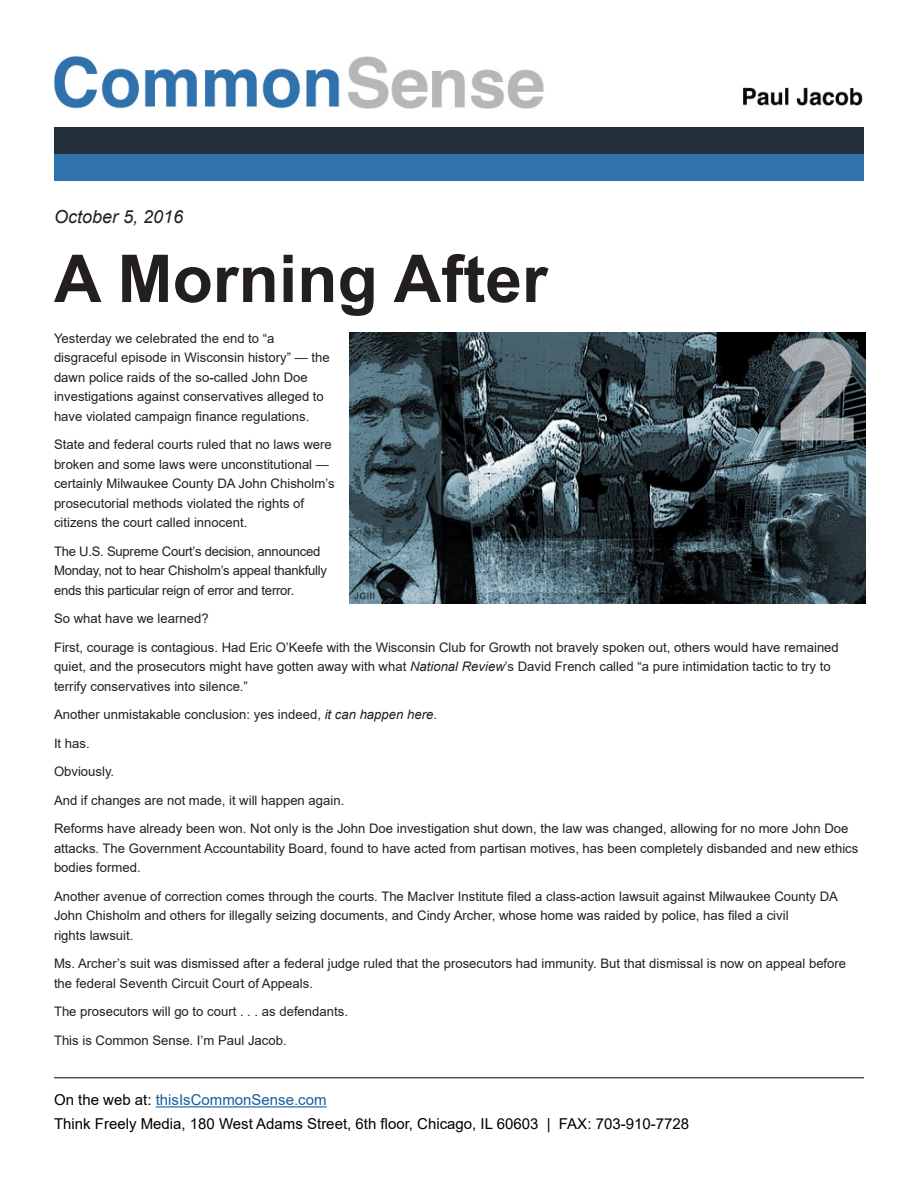
<style>
.page{position:relative;width:918px;height:1188px;background:#fff}
.page>*{position:absolute;margin:0;border:0;box-sizing:border-box;transform-origin:0 0}
.t1{font:700 66px "Arial";color:#231f20}
.t2{font:italic 18px "Arial";color:#231f20}
.t3{font:15px "Arial";color:#000}
.t4{font:15px "Arial";color:#175d9e}
.t5{font:13.2px/19.5px "Arial";color:#231f20}
.t6{font:13.2px/19.5px "Arial";letter-spacing:-.02em;color:#231f20}
.s1{font-style:italic}
.s2{color:#000}
</style>
<div class="page">
<img style="left:54px;top:56px;width:809px;height:53px">
<hr style="left:156px;top:1106px;width:171px;height:1px;background:#175d9e">
<img style="left:350px;top:332px;width:515px;height:271px">
<div style="left:54px;top:127px;width:810px;height:27px;background:#222e3a"></div>
<div style="left:54px;top:154px;width:810px;height:27px;background:#2f72ad"></div>
<hr style="left:54px;top:1078px;width:810px;height:1px;background:#000">
<p class="t2" style="left:54px;top:205px;width:131px">October 5, 2016</p>
<p class="t1" style="left:54px;top:232px;width:495px">A Morning After</p>
<p class="t5" style="left:54px;top:328px;width:277px">Yesterday we celebrated the end to “a disgraceful episode in Wisconsin history” — the dawn police raids of the so-called John Doe investigations against conservatives alleged to have violated campaign finance regulations.</p>
<p class="t5" style="left:54px;top:435px;width:282px">State and federal courts ruled that no laws were broken and some laws were unconstitutional — certainly Milwaukee County DA John Chisholm’s prosecutorial methods violated the rights of citizens the court called innocent.</p>
<p class="t6" style="left:54px;top:541px;width:275px">The U.S. Supreme Court’s decision, announced<br>Monday, not to hear Chisholm’s appeal thankfully ends this particular reign of error and terror.</p>
<p class="t5" style="left:54px;top:609px;width:156px">So what have we learned?</p>
<p class="t5" style="left:54px;top:637px;width:786px">First, courage is contagious. Had Eric O’Keefe with the Wisconsin Club for Growth not bravely spoken out, others would have remained quiet, and the prosecutors might have gotten away with what <span class="s1">National Review</span>’s David French called “a pure intimidation tactic to try to terrify conservatives into silence.”</p>
<p class="t5" style="left:54px;top:705px;width:385px">Another unmistakable conclusion: yes indeed, <span class="s1">it can happen here</span>.</p>
<p class="t5" style="left:54px;top:733px;width:37px">It has.</p>
<p class="t5" style="left:54px;top:762px;width:62px">Obviously.</p>
<p class="t5" style="left:54px;top:790px;width:292px">And if changes are not made, it will happen again.</p>
<p class="t5" style="left:54px;top:819px;width:806px">Reforms have already been won. Not only is the John Doe investigation shut down, the law was changed, allowing for no more John Doe attacks. The Government Accountability Board, found to have acted from partisan motives, has been completely disbanded and new ethics bodies formed.</p>
<p class="t5" style="left:54px;top:886px;width:785px">Another avenue of correction comes through the courts. The MacIver Institute filed a class-action lawsuit against Milwaukee County DA<br>John Chisholm and others for illegally seizing documents, and Cindy Archer, whose home was raided by police, has filed a civil<br>rights lawsuit.</p>
<p class="t5" style="left:54px;top:954px;width:794px">Ms. Archer’s suit was dismissed after a federal judge ruled that the prosecutors had immunity. But that dismissal is now on appeal before the federal Seventh Circuit Court of Appeals.</p>
<p class="t5" style="left:54px;top:1002px;width:295px">The prosecutors will go to court . . . as defendants.</p>
<p class="t5" style="left:54px;top:1030px;width:234px">This is Common Sense. I’m Paul Jacob.</p>
<p class="t4" style="left:54px;top:1090px;width:274px"><span class="s2">On the web at:</span> thisIsCommonSense.com</p>
<p class="t3" style="left:54px;top:1114px;width:637px">Think Freely Media, 180 West Adams Street, 6th floor, Chicago, IL 60603 | FAX: 703-910-7728</p>
</div>
